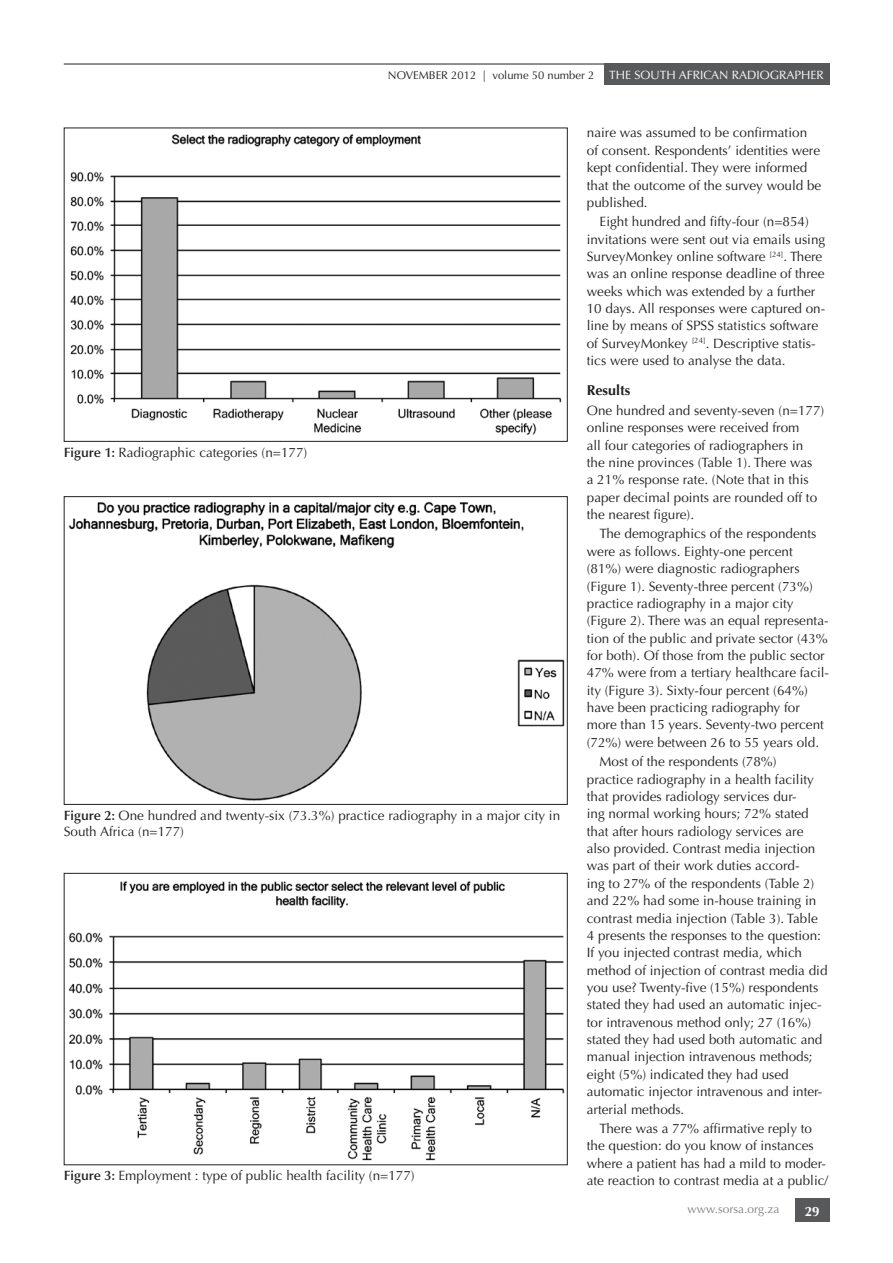
<style>
.page{position:relative;width:893px;height:1263px;background:#fff}
.page>*{position:absolute;margin:0;border:0;box-sizing:border-box;transform-origin:0 0}
.t1{font:700 14.25px "Optima";color:#231f20}
.t2{font:13.5px/17.4px "Optima";color:#231f20}
.t3{font:700 13.5px "Optima";color:#fff}
.t4{font:12px "Optima";color:#808285}
.t5{font:11.25px "Optima";color:#231f20}
.s1{font-size:12px;color:#fff}
.s2{font-weight:600}
</style>
<div class="page">
<div style="left:795px;top:1198px;width:34px;height:23px;background:#58595b"></div>
<hr style="left:64px;top:64px;width:765px;height:1px;background:#231f20">
<div style="left:604px;top:64px;width:225px;height:21px;background:#58595b"></div>
<img style="left:70px;top:134px;width:492px;height:301px">
<div style="left:64px;top:128px;width:504px;height:314px;border:1px solid #231f20"></div>
<img style="left:69px;top:501px;width:496px;height:300px">
<div style="left:64px;top:496px;width:504px;height:309px;border:1px solid #231f20"></div>
<img style="left:69px;top:881px;width:496px;height:280px">
<div style="left:64px;top:873px;width:504px;height:292px;border:1px solid #231f20"></div>
<p class="t5" style="left:388px;top:68px;width:437px">NOVEMBER 2012 | volume 50 number 2 <span class="s1">THE SOUTH AFRICAN RADIOGRAPHER</span></p>
<p class="t2" style="left:64px;top:444px;width:245px"><span class="s2">Figure 1:</span> Radiographic categories (n=177)</p>
<p class="t2" style="left:64px;top:807px;width:498px;line-height:16.2px"><span class="s2">Figure 2:</span> One hundred and twenty-six (73.3%) practice radiography in a major city in<br>South Africa (n=177)</p>
<p class="t2" style="left:64px;top:1167px;width:352px"><span class="s2">Figure 3:</span> Employment : type of public health facility (n=177)</p>
<p class="t2" style="left:587px;top:124px;width:236px">naire was assumed to be confirmation of consent. Respondents’ identities were kept confidential. They were informed that the outcome of the survey would be published.</p>
<p class="t2" style="left:587px;top:213px;width:240px;text-indent:13px">Eight hundred and fifty-four (n=854) invitations were sent out via emails using SurveyMonkey online software <sup>[24]</sup>. There was an online response deadline of three weeks which was extended by a further 10 days. All responses were captured on&shy;line by means of SPSS statistics software of SurveyMonkey <sup>[24]</sup>. Descriptive statis&shy;tics were used to analyse the data.</p>
<p class="t1" style="left:587px;top:382px;width:45px">Results</p>
<p class="t2" style="left:587px;top:402px;width:239px">One hundred and seventy-seven (n=177) online responses were received from<br>all four categories of radiographers in the nine provinces (Table 1). There was<br>a 21% response rate. (Note that in this paper decimal points are rounded off to the nearest figure).</p>
<p class="t2" style="left:587px;top:525px;width:244px;text-indent:13px">The demographics of the respondents were as follows. Eighty-one percent (81%) were diagnostic radiographers (Figure 1). Seventy-three percent (73%) practice radiography in a major city (Figure 2). There was an equal representa&shy;tion of the public and private sector (43% for both). Of those from the public sector 47% were from a tertiary healthcare facil&shy;ity (Figure 3). Sixty-four percent (64%) have been practicing radiography for more than 15 years. Seventy-two percent (72%) were between 26 to 55 years old.</p>
<p class="t2" style="left:587px;top:753px;width:242px;text-indent:13px">Most of the respondents (78%)<br>practice radiography in a health facility that provides radiology services dur-<br>ing normal working hours; 72% stated that after hours radiology services are also provided. Contrast media injection was part of their work duties accord-<br>ing to 27% of the respondents (Table 2) and 22% had some in-house training in contrast media injection (Table 3). Table 4 presents the responses to the question:<br>If you injected contrast media, which method of injection of contrast media did you use? Twenty-five (15%) respondents stated they had used an automatic injec&shy;tor intravenous method only; 27 (16%) stated they had used both automatic and manual injection intravenous methods; eight (5%) indicated they had used automatic injector intravenous and inter&shy;arterial methods.</p>
<p class="t2" style="left:587px;top:1120px;width:243px;text-indent:13px">There was a 77% affirmative reply to the question: do you know of instances where a patient has had a mild to moder&shy;ate reaction to contrast media at a public/</p>
<p class="t4" style="left:688px;top:1202px;width:93px">www.sorsa.org.za</p>
<p class="t3" style="left:805px;top:1203px;width:17px">29</p>
</div>
